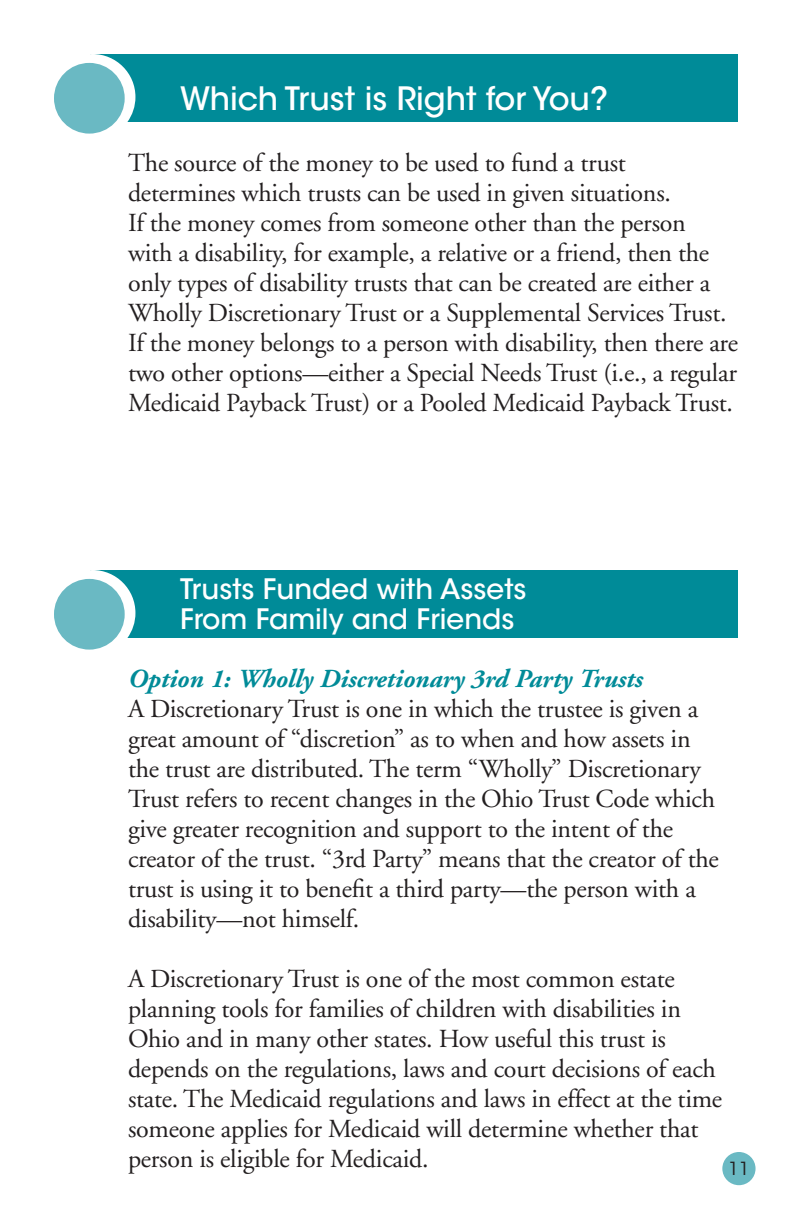
<style>
.page{position:relative;width:792px;height:1224px;background:#fff}
.page>*{position:absolute;margin:0;border:0;box-sizing:border-box;transform-origin:0 0}
.t1{font:500 32px "ITC Avant Garde Std";color:#fff}
.t2{font:500 28px "ITC Avant Garde Std";color:#fff}
.t3{font:26px/30px "Adobe Garamond";letter-spacing:-.01em;color:#231f20}
.t4{font:italic 700 26px "Adobe Garamond";color:#008b98}
.t5{font:18px "ITC Avant Garde Std";color:#231f20}
</style>
<div class="page">
<div style="left:722px;top:1152px;width:34px;height:33px;background:#6ab9c3;border-radius:50%"></div>
<div style="left:90px;top:54px;width:648px;height:68px;background:#008b98"></div>
<div style="left:54px;top:63px;width:71px;height:71px;background:#6ab9c3;border-radius:50%"></div>
<div style="left:90px;top:570px;width:648px;height:68px;background:#008b98"></div>
<div style="left:54px;top:579px;width:71px;height:71px;background:#6ab9c3;border-radius:50%"></div>
<p class="t1" style="left:180px;top:78px;width:430px">Which Trust is Right for You?</p>
<p class="t3" style="left:128px;top:148px;width:612px">The source of the money to be used to fund a trust determines which trusts can be used in given situations.<br>If the money comes from someone other than the person<br>with a disability, for example, a relative or a friend, then the only types of disability trusts that can be created are either a Wholly Discretionary Trust or a Supplemental Services Trust.<br>If the money belongs to a person with disability, then there are two other options—either a Special Needs Trust (i.e., a regular Medicaid Payback Trust) or a Pooled Medicaid Payback Trust.</p>
<p class="t2" style="left:180px;top:572px;width:348px">Trusts Funded with Assets</p>
<p class="t2" style="left:180px;top:602px;width:336px">From Family and Friends</p>
<p class="t4" style="left:128px;top:664px;width:517px">Option 1: Wholly Discretionary 3rd Party Trusts</p>
<p class="t3" style="left:128px;top:694px;width:572px">A Discretionary Trust is one in which the trustee is given a great amount of “discretion” as to when and how assets in</p>
<p class="t3" style="left:128px;top:754px;width:592px">the trust are distributed. The term “Wholly” Discretionary Trust refers to recent changes in the Ohio Trust Code which give greater recognition and support to the intent of the creator of the trust. “3rd Party” means that the creator of the trust is using it to benefit a third party—the person with a disability—not himself.</p>
<p class="t3" style="left:128px;top:964px;width:596px">A Discretionary Trust is one of the most common estate planning tools for families of children with disabilities in Ohio and in many other states. How useful this trust is depends on the regulations, laws and court decisions of each state. The Medicaid regulations and laws in effect at the time someone applies for Medicaid will determine whether that person is eligible for Medicaid.</p>
<p class="t5" style="left:729px;top:1158px;width:22px">11</p>
</div>
